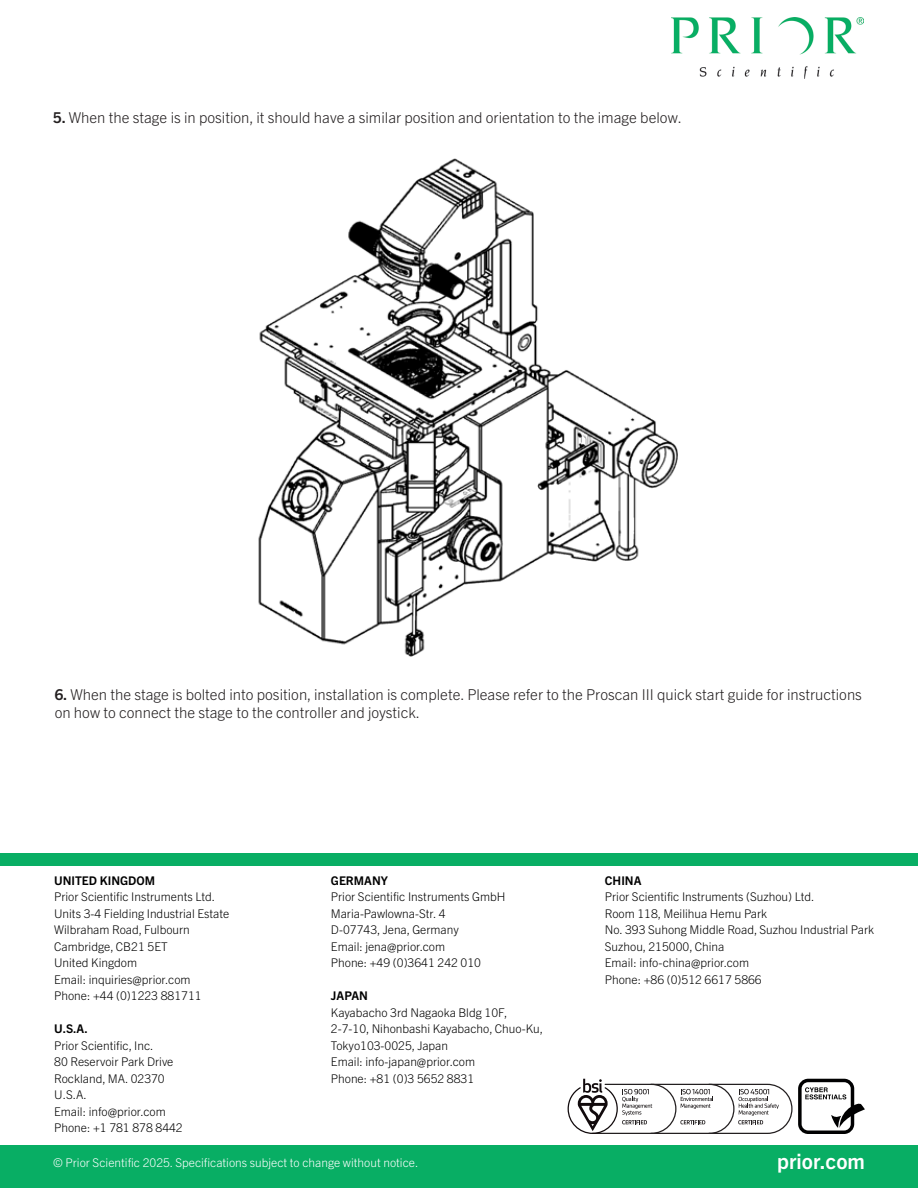
<style>
.page{position:relative;width:918px;height:1188px;background:#fff}
.page>*{position:absolute;margin:0;border:0;box-sizing:border-box;transform-origin:0 0}
.t1{font:700 21px "Trade Gothic Next LT Pro";color:#fff}
.t2{font:300 15px/18px "Trade Gothic Next LT Pro";color:#231f20}
.t3{font:300 12px/16.5px "Trade Gothic Next LT Pro";color:#000001}
.t4{font:300 12px "Trade Gothic Next LT Pro";color:#fff}
.t5{font:700 12px "Trade Gothic Next LT Pro";color:#000001}
.s1{font-weight:700}
</style>
<div class="page">
<div style="left:0;top:853px;width:918px;height:13px;background:#08ae64"></div>
<div style="left:0;top:1145px;width:918px;height:43px;background:#08ae64"></div>
<img style="left:672px;top:17px;width:192px;height:61px">
<svg style="left:568px;top:1079px;width:297px;height:55px"></svg>
<img style="left:258px;top:158px;width:420px;height:498px">
<p class="t2" style="left:53px;top:108px;width:630px"><span class="s1">5.</span> When the stage is in position, it should have a similar position and orientation to the image below.</p>
<p class="t2" style="left:55px;top:684px;width:809px"><span class="s1">6.</span> When the stage is bolted into position, installation is complete. Please refer to the Proscan III quick start guide for instructions on how to connect the stage to the controller and joystick.</p>
<p class="t5" style="left:54px;top:872px;width:102px">UNITED KINGDOM</p>
<p class="t3" style="left:54px;top:888px;width:177px">Prior Scientific Instruments Ltd.<br>Units 3-4 Fielding Industrial Estate<br>Wilbraham Road, Fulbourn<br>Cambridge, CB21 5ET<br>United Kingdom<br>Email: inquiries@prior.com<br>Phone: +44 (0)1223 881711</p>
<p class="t5" style="left:54px;top:1020px;width:35px">U.S.A.</p>
<p class="t3" style="left:54px;top:1036px;width:130px">Prior Scientific, Inc.<br>80 Reservoir Park Drive<br>Rockland, MA. 02370<br>U.S.A.<br>Email: info@prior.com<br>Phone: +1 781 878 8442</p>
<p class="t5" style="left:331px;top:872px;width:58px">GERMANY</p>
<p class="t3" style="left:331px;top:888px;width:176px">Prior Scientific Instruments GmbH<br>Maria-Pawlowna-Str. 4<br>D-07743, Jena, Germany<br>Email: jena@prior.com<br>Phone: +49 (0)3641 242 010</p>
<p class="t5" style="left:331px;top:987px;width:38px">JAPAN</p>
<p class="t3" style="left:331px;top:1003px;width:214px">Kayabacho 3rd Nagaoka Bldg 10F,<br>2-7-10, Nihonbashi Kayabacho, Chuo-Ku,<br>Tokyo103-0025, Japan<br>Email: info-japan@prior.com<br>Phone: +81 (0)3 5652 8831</p>
<p class="t5" style="left:605px;top:872px;width:38px">CHINA</p>
<p class="t3" style="left:605px;top:888px;width:271px">Prior Scientific Instruments (Suzhou) Ltd.<br>Room 118, Meilihua Hemu Park<br>No. 393 Suhong Middle Road, Suzhou Industrial Park Suzhou, 215000, China<br>Email: info-china@prior.com<br>Phone: +86 (0)512 6617 5866</p>
<p class="t4" style="left:53px;top:1154px;width:367px">© Prior Scientific 2025. Specifications subject to change without notice.</p>
<h1 class="t1" style="left:777px;top:1147px;width:89px">prior.com</h1>
</div>
